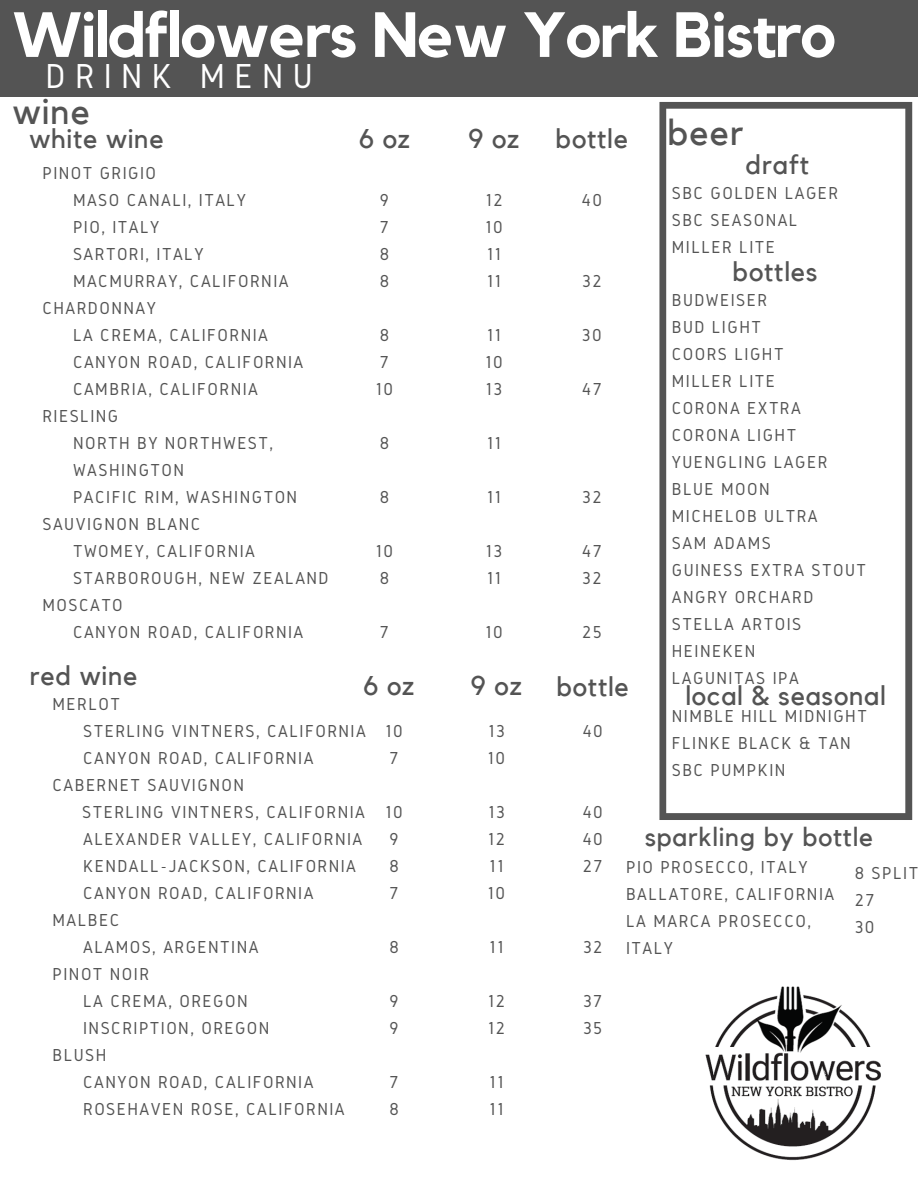
<style>
.page{position:relative;width:918px;height:1188px;background:#fff}
.page>*{position:absolute;margin:0;border:0;box-sizing:border-box;transform-origin:0 0}
.t1{font:700 63px "Kollektif";letter-spacing:-.02em;color:#fff}
.t2{font:36px "Gidole";letter-spacing:.26em;color:#fff}
.t3{font:36px "Kollektif";letter-spacing:.03em;color:#545454}
.t4{font:27px "Kollektif";letter-spacing:.03em;color:#545454}
.t5{font:26.25px "Kollektif";letter-spacing:.03em;color:#545454}
.t6{font:18px/27px "Gidole";letter-spacing:.08em;color:#545454}
</style>
<div class="page">
<div style="left:0;top:0;width:918px;height:97px;background:#545454"></div>
<img style="left:705px;top:986px;width:176px;height:175px">
<svg style="left:659px;top:102px;width:253px;height:718px"></svg>
<h1 class="t1" style="left:13px;top:6px;width:825px">Wildflowers New York Bistro</h1>
<h2 class="t2" style="left:46px;top:56px;width:269px">DRINK MENU</h2>
<h2 class="t3" style="left:668px;top:116px;width:77px">beer</h2>
<h2 class="t3" style="left:13px;top:94px;width:79px">wine</h2>
<h3 class="t4" style="left:29px;top:126px;width:136px">white wine</h3>
<h3 class="t4" style="left:359px;top:126px;width:53px">6 oz</h3>
<h3 class="t4" style="left:468px;top:126px;width:52px">9 oz</h3>
<h3 class="t4" style="left:556px;top:126px;width:74px">bottle</h3>
<h3 class="t4" style="left:745px;top:152px;width:65px">draft</h3>
<p class="t6" style="left:42px;top:159px;width:115px">PINOT GRIGIO</p>
<p class="t6" style="left:73px;top:186px;width:174px">MASO CANALI, ITALY</p>
<p class="t6" style="left:73px;top:213px;width:88px">PIO, ITALY</p>
<p class="t6" style="left:73px;top:240px;width:132px">SARTORI, ITALY</p>
<p class="t6" style="left:73px;top:267px;width:217px">MACMURRAY, CALIFORNIA</p>
<p class="t6" style="left:42px;top:294px;width:115px">CHARDONNAY</p>
<p class="t6" style="left:73px;top:321px;width:196px">LA CREMA, CALIFORNIA</p>
<p class="t6" style="left:73px;top:348px;width:232px">CANYON ROAD, CALIFORNIA</p>
<p class="t6" style="left:73px;top:375px;width:186px">CAMBRIA, CALIFORNIA</p>
<p class="t6" style="left:42px;top:402px;width:77px">RIESLING</p>
<p class="t6" style="left:73px;top:429px;width:202px">NORTH BY NORTHWEST,</p>
<p class="t6" style="left:73px;top:456px;width:113px">WASHINGTON</p>
<p class="t6" style="left:73px;top:483px;width:226px">PACIFIC RIM, WASHINGTON</p>
<p class="t6" style="left:42px;top:510px;width:160px">SAUVIGNON BLANC</p>
<p class="t6" style="left:73px;top:537px;width:184px">TWOMEY, CALIFORNIA</p>
<p class="t6" style="left:73px;top:564px;width:257px">STARBOROUGH, NEW ZEALAND</p>
<p class="t6" style="left:42px;top:591px;width:82px">MOSCATO</p>
<p class="t6" style="left:73px;top:618px;width:232px">CANYON ROAD, CALIFORNIA</p>
<p class="t6" style="left:672px;top:179px;width:168px">SBC GOLDEN LAGER<br>SBC SEASONAL<br>MILLER LITE</p>
<p class="t6" style="left:380px;top:186px;width:11px;text-align:justify">9<br>7<br>8<br>8</p>
<p class="t6" style="left:485px;top:186px;width:19px;text-align:justify">12<br>10<br>11<br>11</p>
<p class="t6" style="left:582px;top:186px;width:22px">40</p>
<h3 class="t4" style="left:733px;top:259px;width:86px">bottles</h3>
<p class="t6" style="left:582px;top:267px;width:21px">32</p>
<p class="t6" style="left:672px;top:286px;width:196px">BUDWEISER<br>BUD LIGHT<br>COORS LIGHT<br>MILLER LITE<br>CORONA EXTRA<br>CORONA LIGHT<br>YUENGLING LAGER<br>BLUE MOON<br>MICHELOB ULTRA<br>SAM ADAMS<br>GUINESS EXTRA STOUT<br>ANGRY ORCHARD<br>STELLA ARTOIS<br>HEINEKEN<br>LAGUNITAS IPA</p>
<p class="t6" style="left:376px;top:321px;width:19px">8<br>7<br>10</p>
<p class="t6" style="left:582px;top:321px;width:21px">30</p>
<p class="t6" style="left:485px;top:321px;width:19px;text-align:justify">11<br>10<br>13</p>
<p class="t6" style="left:582px;top:375px;width:21px">47</p>
<p class="t6" style="left:380px;top:429px;width:11px">8</p>
<p class="t6" style="left:487px;top:429px;width:16px">11</p>
<p class="t6" style="left:380px;top:483px;width:11px">8</p>
<p class="t6" style="left:582px;top:483px;width:21px">32</p>
<p class="t6" style="left:487px;top:483px;width:16px">11</p>
<p class="t6" style="left:376px;top:537px;width:19px">10<br>8</p>
<p class="t6" style="left:486px;top:537px;width:18px">13<br>11</p>
<p class="t6" style="left:582px;top:537px;width:21px">47<br>32</p>
<p class="t6" style="left:485px;top:618px;width:19px">10</p>
<p class="t6" style="left:582px;top:618px;width:21px">25</p>
<p class="t6" style="left:380px;top:618px;width:10px">7</p>
<h3 class="t4" style="left:29px;top:663px;width:110px">red wine</h3>
<h3 class="t4" style="left:363px;top:673px;width:53px">6 oz</h3>
<h3 class="t4" style="left:471px;top:673px;width:52px">9 oz</h3>
<h3 class="t4" style="left:556px;top:675px;width:74px">bottle</h3>
<p class="t6" style="left:385px;top:717px;width:19px">10<br>7</p>
<h3 class="t4" style="left:685px;top:684px;width:202px">local &amp; seasonal</h3>
<p class="t6" style="left:53px;top:690px;width:69px">MERLOT</p>
<p class="t6" style="left:83px;top:717px;width:284px">STERLING VINTNERS, CALIFORNIA</p>
<p class="t6" style="left:83px;top:744px;width:232px">CANYON ROAD, CALIFORNIA</p>
<p class="t6" style="left:53px;top:771px;width:193px">CABERNET SAUVIGNON</p>
<p class="t6" style="left:82px;top:798px;width:284px">STERLING VINTNERS, CALIFORNIA</p>
<p class="t6" style="left:83px;top:825px;width:281px">ALEXANDER VALLEY, CALIFORNIA</p>
<p class="t6" style="left:83px;top:852px;width:274px">KENDALL-JACKSON, CALIFORNIA</p>
<p class="t6" style="left:83px;top:879px;width:232px">CANYON ROAD, CALIFORNIA</p>
<p class="t6" style="left:53px;top:906px;width:68px">MALBEC</p>
<p class="t6" style="left:83px;top:933px;width:177px">ALAMOS, ARGENTINA</p>
<p class="t6" style="left:53px;top:960px;width:98px">PINOT NOIR</p>
<p class="t6" style="left:83px;top:987px;width:166px">LA CREMA, OREGON</p>
<p class="t6" style="left:83px;top:1014px;width:188px">INSCRIPTION, OREGON</p>
<p class="t6" style="left:53px;top:1041px;width:55px">BLUSH</p>
<p class="t6" style="left:83px;top:1068px;width:232px">CANYON ROAD, CALIFORNIA</p>
<p class="t6" style="left:83px;top:1095px;width:263px">ROSEHAVEN ROSE, CALIFORNIA</p>
<p class="t6" style="left:672px;top:703px;width:197px">NIMBLE HILL MIDNIGHT<br>FLINKE BLACK &amp; TAN<br>SBC PUMPKIN</p>
<p class="t6" style="left:488px;top:717px;width:19px">13<br>10</p>
<p class="t6" style="left:582px;top:717px;width:22px">40</p>
<p class="t6" style="left:385px;top:798px;width:19px">10<br>9<br>8<br>7</p>
<p class="t6" style="left:488px;top:798px;width:19px;text-align:justify">13<br>12<br>11<br>10</p>
<p class="t6" style="left:582px;top:798px;width:22px;text-align:justify">40<br>40<br>27</p>
<h3 class="t5" style="left:645px;top:825px;width:230px">sparkling by bottle</h3>
<p class="t6" style="left:626px;top:853px;width:210px">PIO PROSECCO, ITALY<br>BALLATORE, CALIFORNIA<br>LA MARCA PROSECCO,<br>ITALY</p>
<p class="t6" style="left:855px;top:859px;width:65px">8 SPLIT<br>27<br>30</p>
<p class="t6" style="left:389px;top:933px;width:11px">8</p>
<p class="t6" style="left:583px;top:933px;width:21px">32</p>
<p class="t6" style="left:489px;top:933px;width:16px">11</p>
<p class="t6" style="left:390px;top:987px;width:10px">9<br>9</p>
<p class="t6" style="left:488px;top:987px;width:19px">12<br>12</p>
<p class="t6" style="left:583px;top:987px;width:21px">37<br>35</p>
<p class="t6" style="left:389px;top:1068px;width:11px">7<br>8</p>
<p class="t6" style="left:489px;top:1068px;width:16px">11<br>11</p>
</div>
